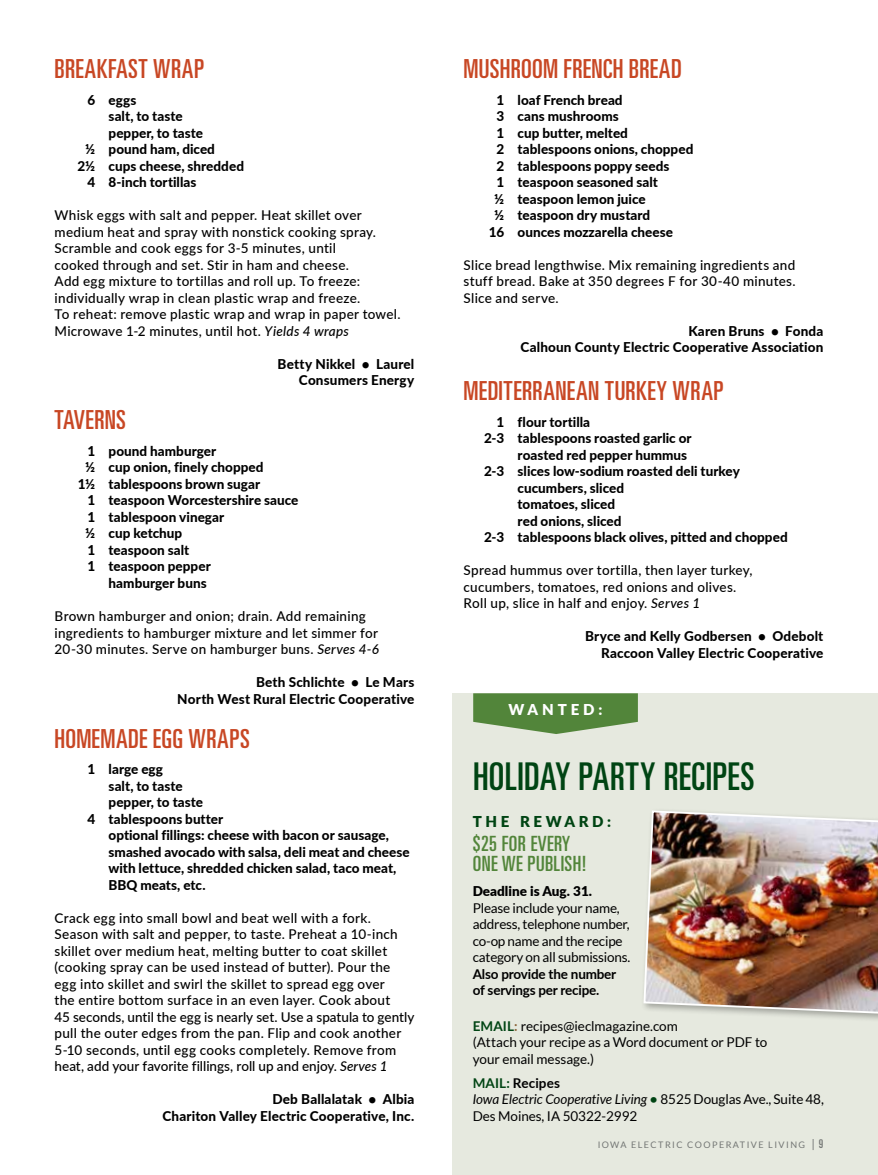
<style>
.page{position:relative;width:878px;height:1175px;background:#fff}
.page>*{position:absolute;margin:0;border:0;box-sizing:border-box;transform-origin:0 0}
.t1{font:ultra-condensed 38.25px "Univers";letter-spacing:.01em;color:#004413}
.t2{font:ultra-condensed 26.25px "Univers";letter-spacing:.02em;color:#c84724}
.t3{font:ultra-condensed 21px/19.5px "Univers";letter-spacing:.02em;color:#52853a}
.t4{font:900 15px "Lato";letter-spacing:.24em;color:#004413}
.t5{font:900 15px "Lato";letter-spacing:.26em;color:#fff}
.t6{font:500 13.5px/16.5px "Lato";letter-spacing:.02em;color:#000}
.t7{font:800 13.5px/16.5px "Lato";letter-spacing:.005em;color:#000;text-align:right}
.t8{font:13.5px/16.5px "Lato";letter-spacing:-.015em;color:#000}
.t9{font:700 13.5px/16.5px "Lato";letter-spacing:-.015em;color:#000}
.t10{font:900 13.5px "Lato";color:#000}
.t11{font:9px "Lato";letter-spacing:.16em;color:#808285}
.s1{font-style:italic}
.s2{font-weight:700;color:#004413}
.s3{font-weight:700;color:#8c6338}
.s4{font-weight:700}
.s5{font-size:12px}
.s6{font-family:"Univers";font-stretch:ultra-condensed;font-size:12px}
</style>
<div class="page">
<div style="left:452px;top:693px;width:426px;height:481px;background:#e6e9df"></div>
<svg style="left:473px;top:693px;width:165px;height:41px"></svg>
<div style="left:641px;top:808px;width:237px;height:215px;background:#000;opacity:.3"></div>
<img style="left:642px;top:809px;width:236px;height:206px">
<h2 class="t2" style="left:55px;top:54px;width:151px">BREAKFAST WRAP</h2>
<p class="t7" style="left:87px;top:91px;width:50px">6 eggs</p>
<p class="t7" style="left:109px;top:107px;width:76px">salt, to taste</p>
<p class="t7" style="left:109px;top:124px;width:96px">pepper, to taste</p>
<p class="t7" style="left:85px;top:140px;width:131px">½ pound ham, diced</p>
<p class="t7" style="left:78px;top:157px;width:168px">2½ cups cheese, shredded</p>
<p class="t7" style="left:87px;top:173px;width:110px">4 8-inch tortillas</p>
<p class="t6" style="left:55px;top:206px;width:347px">Whisk eggs with salt and pepper. Heat skillet over medium heat and spray with nonstick cooking spray.<br>Scramble and cook eggs for 3-5 minutes, until<br>cooked through and set. Stir in ham and cheese.<br>Add egg mixture to tortillas and roll up. To freeze: individually wrap in clean plastic wrap and freeze.<br>To reheat: remove plastic wrap and wrap in paper towel.<br>Microwave 1-2 minutes, until hot. <span class="s1">Yields 4 wraps</span></p>
<p class="t7" style="left:278px;top:355px;width:138px">Betty Nikkel • Laurel<br>Consumers Energy</p>
<h2 class="t2" style="left:55px;top:405px;width:73px">TAVERNS</h2>
<p class="t7" style="left:87px;top:442px;width:130px">1 pound hamburger</p>
<p class="t7" style="left:85px;top:459px;width:180px">½ cup onion, finely chopped</p>
<p class="t7" style="left:78px;top:475px;width:184px">1½ tablespoons brown sugar</p>
<p class="t7" style="left:87px;top:492px;width:213px">1 teaspoon Worcestershire sauce</p>
<p class="t7" style="left:87px;top:508px;width:138px">1 tablespoon vinegar</p>
<p class="t7" style="left:85px;top:525px;width:99px">½ cup ketchup</p>
<p class="t7" style="left:87px;top:541px;width:103px">1 teaspoon salt</p>
<p class="t7" style="left:87px;top:557px;width:125px">1 teaspoon pepper</p>
<p class="t7" style="left:109px;top:574px;width:100px">hamburger buns</p>
<p class="t6" style="left:55px;top:607px;width:326px">Brown hamburger and onion; drain. Add remaining ingredients to hamburger mixture and let simmer for<br>20-30 minutes. Serve on hamburger buns. <span class="s1">Serves 4-6</span></p>
<p class="t7" style="left:177px;top:673px;width:238px">Beth Schlichte • Le Mars<br>North West Rural Electric Cooperative</p>
<h2 class="t2" style="left:55px;top:723px;width:197px">HOMEMADE EGG WRAPS</h2>
<p class="t7" style="left:87px;top:760px;width:77px">1 large egg</p>
<p class="t7" style="left:109px;top:777px;width:76px">salt, to taste</p>
<p class="t7" style="left:109px;top:793px;width:96px">pepper, to taste</p>
<p class="t7" style="left:87px;top:810px;width:137px">4 tablespoons butter</p>
<p class="t7" style="left:109px;top:826px;width:282px">optional fillings: cheese with bacon or sausage,</p>
<p class="t7" style="left:109px;top:843px;width:302px">smashed avocado with salsa, deli meat and cheese</p>
<p class="t7" style="left:109px;top:859px;width:289px">with lettuce, shredded chicken salad, taco meat,</p>
<p class="t7" style="left:109px;top:876px;width:98px">BBQ meats, etc.</p>
<p class="t6" style="left:55px;top:909px;width:361px">Crack egg into small bowl and beat well with a fork.<br>Season with salt and pepper, to taste. Preheat a 10-inch skillet over medium heat, melting butter to coat skillet (cooking spray can be used instead of butter). Pour the egg into skillet and swirl the skillet to spread egg over<br>the entire bottom surface in an even layer. Cook about<br>45 seconds, until the egg is nearly set. Use a spatula to gently pull the outer edges from the pan. Flip and cook another 5-10 seconds, until egg cooks completely. Remove from heat, add your favorite fillings, roll up and enjoy. <span class="s1">Serves 1</span></p>
<p class="t7" style="left:163px;top:1090px;width:253px">Deb Ballalatak • Albia<br>Chariton Valley Electric Cooperative, Inc.</p>
<h2 class="t2" style="left:463px;top:54px;width:220px">MUSHROOM FRENCH BREAD</h2>
<p class="t7" style="left:496px;top:91px;width:128px">1 loaf French bread</p>
<p class="t7" style="left:496px;top:107px;width:124px">3 cans mushrooms</p>
<p class="t7" style="left:496px;top:124px;width:133px">1 cup butter, melted</p>
<p class="t7" style="left:496px;top:140px;width:198px">2 tablespoons onions, chopped</p>
<p class="t7" style="left:496px;top:157px;width:175px">2 tablespoons poppy seeds</p>
<p class="t7" style="left:496px;top:173px;width:163px">1 teaspoon seasoned salt</p>
<p class="t7" style="left:494px;top:190px;width:153px">½ teaspoon lemon juice</p>
<p class="t7" style="left:494px;top:206px;width:157px">½ teaspoon dry mustard</p>
<p class="t7" style="left:489px;top:223px;width:185px">16 ounces mozzarella cheese</p>
<p class="t6" style="left:463px;top:256px;width:333px;text-align:justify">Slice bread lengthwise. Mix remaining ingredients and stuff bread. Bake at 350 degrees F for 30-40 minutes.<br>Slice and serve.</p>
<p class="t7" style="left:520px;top:322px;width:304px">Karen Bruns • Fonda<br>Calhoun County Electric Cooperative Association</p>
<h2 class="t2" style="left:463px;top:376px;width:261px">MEDITERRANEAN TURKEY WRAP</h2>
<p class="t7" style="left:496px;top:413px;width:95px">1 flour tortilla</p>
<p class="t7" style="left:484px;top:429px;width:209px">2-3 tablespoons roasted garlic or</p>
<p class="t7" style="left:517px;top:446px;width:171px">roasted red pepper hummus</p>
<p class="t7" style="left:484px;top:462px;width:257px">2-3 slices low-sodium roasted deli turkey</p>
<p class="t7" style="left:517px;top:479px;width:108px">cucumbers, sliced</p>
<p class="t7" style="left:517px;top:495px;width:99px">tomatoes, sliced</p>
<p class="t7" style="left:517px;top:512px;width:105px">red onions, sliced</p>
<p class="t7" style="left:484px;top:528px;width:305px">2-3 tablespoons black olives, pitted and chopped</p>
<p class="t6" style="left:463px;top:561px;width:290px">Spread hummus over tortilla, then layer turkey, cucumbers, tomatoes, red onions and olives.<br>Roll up, slice in half and enjoy. <span class="s1">Serves 1</span></p>
<p class="t7" style="left:585px;top:627px;width:240px">Bryce and Kelly Godbersen • Odebolt<br>Raccoon Valley Electric Cooperative</p>
<p class="t5" style="left:508px;top:698px;width:96px">WANTED:</p>
<h1 class="t1" style="left:473px;top:754px;width:283px">HOLIDAY PARTY RECIPES</h1>
<p class="t4" style="left:472px;top:810px;width:140px">THE REWARD:</p>
<h3 class="t3" style="left:472px;top:834px;width:115px">$25 FOR EVERY<br>ONE WE PUBLISH!</h3>
<p class="t10" style="left:472px;top:881px;width:121px">Deadline is Aug. 31.</p>
<p class="t8" style="left:472px;top:899px;width:159px">Please include your name, address, telephone number, co-op name and the recipe category on all submissions.</p>
<p class="t9" style="left:472px;top:965px;width:145px">Also provide the number of servings per recipe.</p>
<p class="t8" style="left:472px;top:1017px;width:296px"><span class="s2">EMAIL</span><span class="s3">:</span> recipes@ieclmagazine.com<br>(Attach your recipe as a Word document or PDF to your email message.)</p>
<p class="t8" style="left:472px;top:1074px;width:352px"><span class="s2">MAIL:</span> <span class="s4">Recipes<br></span><span class="s1">Iowa Electric Cooperative Living</span> <span class="s2">•</span> 8525 Douglas Ave., Suite 48,<br>Des Moines, IA 50322-2992</p>
<p class="t11" style="left:597px;top:1140px;width:227px">IOWA ELECTRIC COOPERATIVE LIVING <span class="s5">|</span> <span class="s6">9</span></p>
</div>
